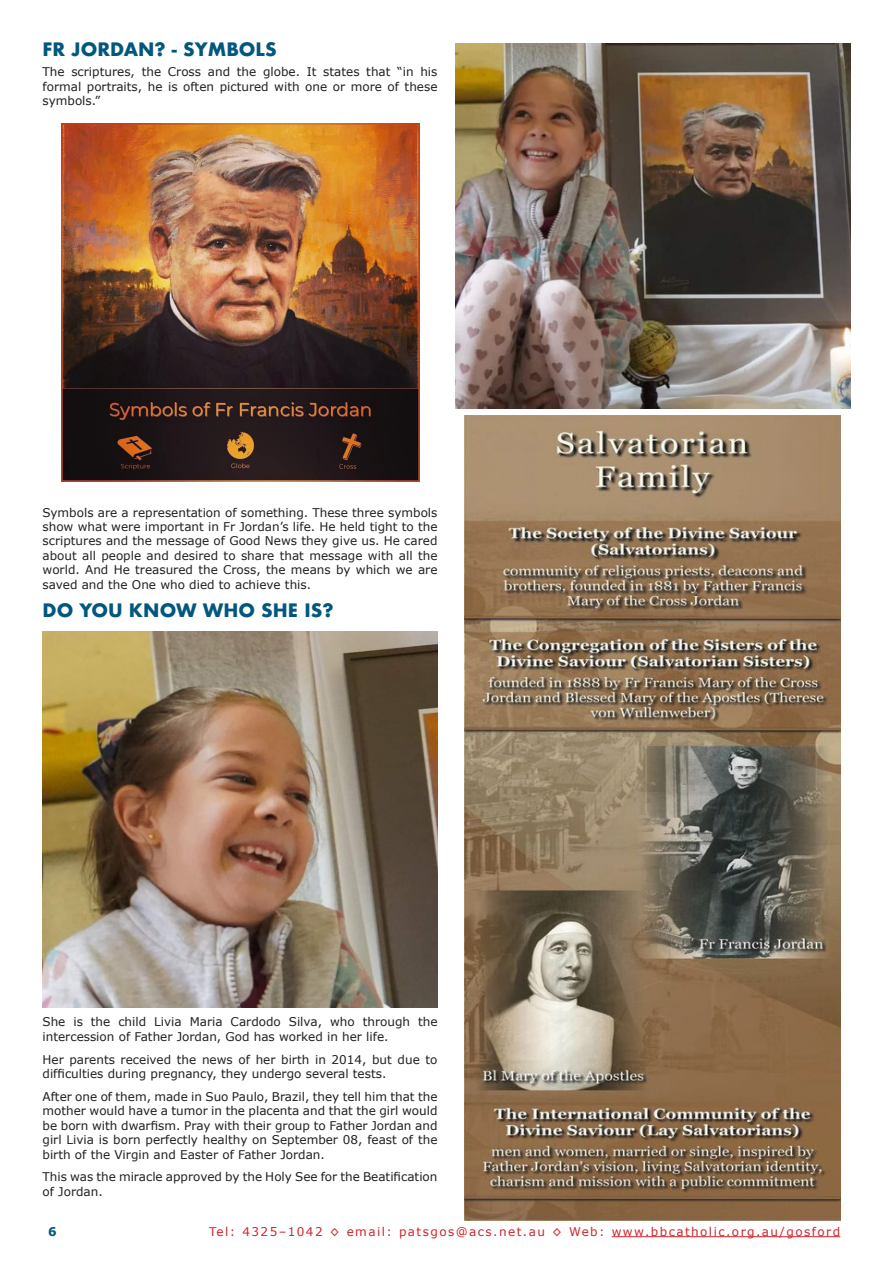
<style>
.page{position:relative;width:893px;height:1263px;background:#fff}
.page>*{position:absolute;margin:0;border:0;box-sizing:border-box;transform-origin:0 0}
.Heading_1_12pt_Blue{font:700 18px "Futura";color:#02577e}
.Body_Text_8pt{font:12px/14.4px "Verdana";color:#231f20;text-align:justify}
.t1{font:12px "Verdana";letter-spacing:.12em;color:#d1232a}
.t2{font:700 12px "Verdana";color:#02577e}
</style>
<div class="page">
<hr style="left:612px;top:1236px;width:228px;height:1px;background:#d1232a">
<img style="left:61px;top:123px;width:359px;height:359px">
<img style="left:43px;top:631px;width:394px;height:377px">
<img style="left:455px;top:44px;width:395px;height:364px">
<img style="left:464px;top:416px;width:377px;height:804px">
<p class="Heading_1_12pt_Blue" style="left:43px;top:36px;width:236px">FR JORDAN? - SYMBOLS</p>
<p class="Body_Text_8pt" style="left:43px;top:65px;width:396px">The scriptures, the Cross and the globe. It states that “in his formal portraits, he is often pictured with one or more of these symbols.”</p>
<p class="Body_Text_8pt" style="left:43px;top:505px;width:396px">Symbols are a representation of something. These three symbols show what were important in Fr Jordan’s life. He held tight to the scriptures and the message of Good News they give us. He cared about all people and desired to share that message with all the world. And He treasured the Cross, the means by which we are saved and the One who died to achieve this.</p>
<p class="Heading_1_12pt_Blue" style="left:43px;top:597px;width:292px">DO YOU KNOW WHO SHE IS?</p>
<p class="Body_Text_8pt" style="left:43px;top:1015px;width:396px">She is the child Livia Maria Cardodo Silva, who through the intercession of Father Jordan, God has worked in her life.</p>
<p class="Body_Text_8pt" style="left:43px;top:1052px;width:396px">Her parents received the news of her birth in 2014, but due to difficulties during pregnancy, they undergo several tests.</p>
<p class="Body_Text_8pt" style="left:43px;top:1089px;width:396px">After one of them, made in Suo Paulo, Brazil, they tell him that the mother would have a tumor in the placenta and that the girl would be born with dwarfism. Pray with their group to Father Jordan and girl Livia is born perfectly healthy on September 08, feast of the birth of the Virgin and Easter of Father Jordan.</p>
<p class="Body_Text_8pt" style="left:43px;top:1170px;width:396px">This was the miracle approved by the Holy See for the Beatification of Jordan.</p>
<p class="t2" style="left:48px;top:1223px;width:10px">6</p>
<p class="t1" style="left:209px;top:1223px;width:633px">Tel: 4325–1042 ◊ email: patsgos@acs.net.au ◊ Web: www.bbcatholic.org.au/gosford</p>
</div>
